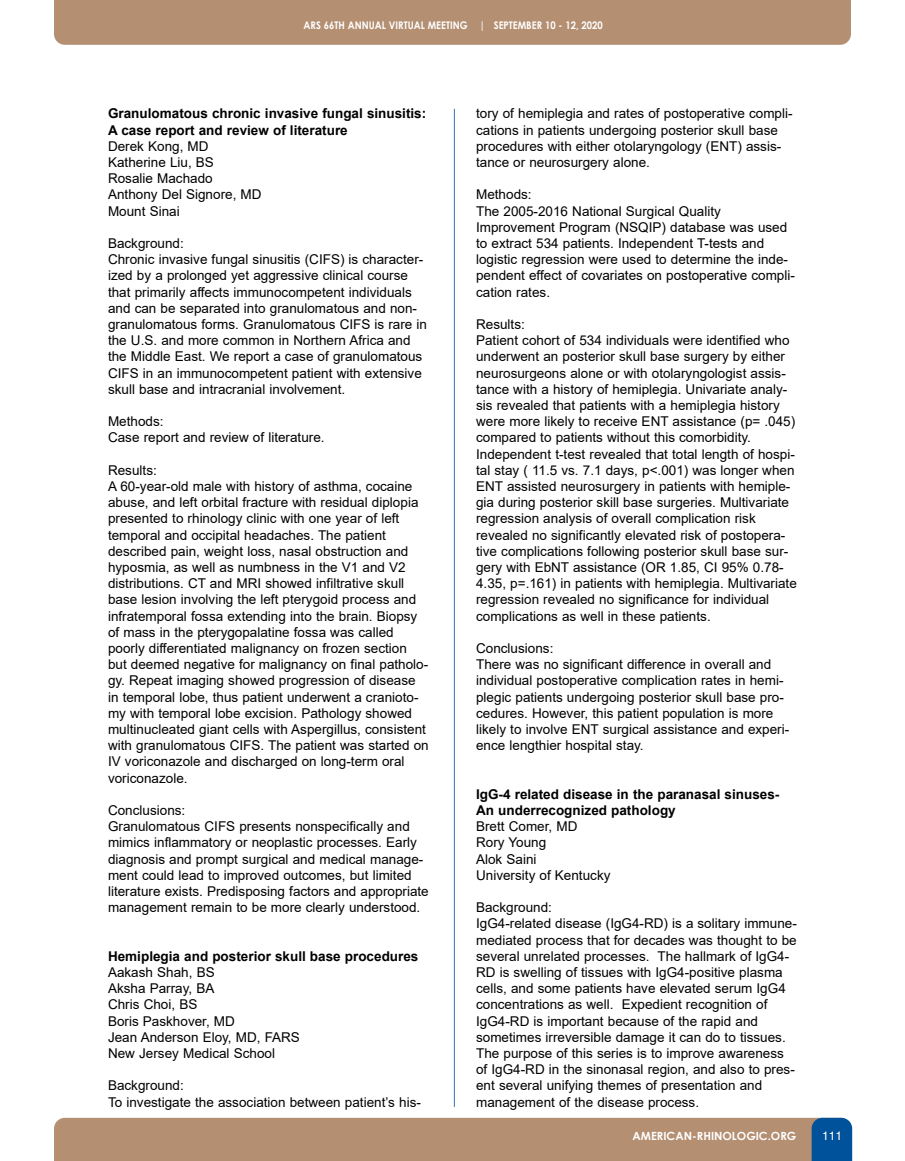
<style>
.page{position:relative;width:905px;height:1161px;background:#fff}
.page>*{position:absolute;margin:0;border:0;box-sizing:border-box;transform-origin:0 0}
.t1{font:13.5px/16.2px "Arial";color:#000}
.t2{font:700 13.5px/16.2px "Arial";color:#000}
.t3{font:12px "Helvetica";color:#fff}
.t4{font:700 11.25px "Century Gothic";color:#fff}
.t5{font:700 10.5px "Century Gothic";color:#fff;scale:.9 1}
</style>
<div class="page">
<div style="left:54px;top:1118px;width:798px;height:43px;background:#b48f72"></div>
<div style="left:54px;top:0;width:796px;height:45px;background:#b48f72"></div>
<hr style="left:454px;top:109px;width:1px;height:998px;background:#3375af">
<p class="t5" style="left:303px;top:17px;width:334px">ARS 66TH ANNUAL VIRTUAL MEETING | SEPTEMBER 10 - 12, 2020</p>
<p class="t2" style="left:108px;top:106px;width:320px">Granulomatous chronic invasive fungal sinusitis:<br>A case report and review of literature</p>
<p class="t1" style="left:108px;top:138px;width:155px">Derek Kong, MD<br>Katherine Liu, BS<br>Rosalie Machado<br>Anthony Del Signore, MD<br>Mount Sinai</p>
<p class="t1" style="left:108px;top:235px;width:320px">Background:<br>Chronic invasive fungal sinusitis (CIFS) is character&shy;ized by a prolonged yet aggressive clinical course that primarily affects immunocompetent individuals and can be separated into granulomatous and non&shy;granulomatous forms. Granulomatous CIFS is rare in the U.S. and more common in Northern Africa and the Middle East. We report a case of granulomatous CIFS in an immunocompetent patient with extensive skull base and intracranial involvement.</p>
<p class="t1" style="left:108px;top:413px;width:218px">Methods:<br>Case report and review of literature.</p>
<p class="t1" style="left:108px;top:462px;width:322px">Results:<br>A 60-year-old male with history of asthma, cocaine abuse, and left orbital fracture with residual diplopia presented to rhinology clinic with one year of left temporal and occipital headaches. The patient described pain, weight loss, nasal obstruction and hyposmia, as well as numbness in the V1 and V2 distributions. CT and MRI showed infiltrative skull base lesion involving the left pterygoid process and infratemporal fossa extending into the brain. Biopsy of mass in the pterygopalatine fossa was called poorly differentiated malignancy on frozen section but deemed negative for malignancy on final patholo&shy;gy. Repeat imaging showed progression of disease in temporal lobe, thus patient underwent a cranioto&shy;my with temporal lobe excision. Pathology showed multinucleated giant cells with Aspergillus, consistent with granulomatous CIFS. The patient was started on IV voriconazole and discharged on long-term oral voriconazole.</p>
<p class="t1" style="left:108px;top:802px;width:322px">Conclusions:<br>Granulomatous CIFS presents nonspecifically and mimics inflammatory or neoplastic processes. Early diagnosis and prompt surgical and medical manage&shy;ment could lead to improved outcomes, but limited literature exists. Predisposing factors and appropriate management remain to be more clearly understood.</p>
<p class="t2" style="left:108px;top:948px;width:312px">Hemiplegia and posterior skull base procedures</p>
<p class="t1" style="left:108px;top:964px;width:193px">Aakash Shah, BS<br>Aksha Parray, BA<br>Chris Choi, BS<br>Boris Paskhover, MD<br>Jean Anderson Eloy, MD, FARS<br>New Jersey Medical School</p>
<p class="t1" style="left:108px;top:1077px;width:314px">Background:<br>To investigate the association between patient’s his-</p>
<p class="t1" style="left:476px;top:105px;width:318px">tory of hemiplegia and rates of postoperative compli&shy;cations in patients undergoing posterior skull base procedures with either otolaryngology (ENT) assis&shy;tance or neurosurgery alone.</p>
<p class="t1" style="left:476px;top:186px;width:320px">Methods:<br>The 2005-2016 National Surgical Quality Improvement Program (NSQIP) database was used to extract 534 patients. Independent T-tests and logistic regression were used to determine the inde&shy;pendent effect of covariates on postoperative compli&shy;cation rates.</p>
<p class="t1" style="left:476px;top:316px;width:322px">Results:<br>Patient cohort of 534 individuals were identified who underwent an posterior skull base surgery by either neurosurgeons alone or with otolaryngologist assis&shy;tance with a history of hemiplegia. Univariate analy&shy;sis revealed that patients with a hemiplegia history were more likely to receive ENT assistance (p= .045) compared to patients without this comorbidity.<br>Independent t-test revealed that total length of hospi&shy;tal stay ( 11.5 vs. 7.1 days, p&lt;.001) was longer when ENT assisted neurosurgery in patients with hemiple&shy;gia during posterior skill base surgeries. Multivariate regression analysis of overall complication risk revealed no significantly elevated risk of postopera&shy;tive complications following posterior skull base sur&shy;gery with EbNT assistance (OR 1.85, CI 95% 0.78- 4.35, p=.161) in patients with hemiplegia. Multivariate regression revealed no significance for individual complications as well in these patients.</p>
<p class="t1" style="left:476px;top:640px;width:315px">Conclusions:<br>There was no significant difference in overall and individual postoperative complication rates in hemi&shy;plegic patients undergoing posterior skull base pro&shy;cedures. However, this patient population is more likely to involve ENT surgical assistance and experi&shy;ence lengthier hospital stay.</p>
<p class="t2" style="left:476px;top:786px;width:305px">IgG-4 related disease in the paranasal sinuses-<br>An underrecognized pathology</p>
<p class="t1" style="left:476px;top:818px;width:136px">Brett Comer, MD<br>Rory Young<br>Alok Saini<br>University of Kentucky</p>
<p class="t1" style="left:476px;top:899px;width:322px">Background:<br>IgG4-related disease (IgG4-RD) is a solitary immune&shy;mediated process that for decades was thought to be several unrelated processes. The hallmark of IgG4- RD is swelling of tissues with IgG4-positive plasma cells, and some patients have elevated serum IgG4 concentrations as well. Expedient recognition of IgG4-RD is important because of the rapid and sometimes irreversible damage it can do to tissues.<br>The purpose of this series is to improve awareness of IgG4-RD in the sinonasal region, and also to pres&shy;ent several unifying themes of presentation and management of the disease process.</p>
<p class="t4" style="left:632px;top:1127px;width:165px">AMERICAN-RHINOLOGIC.ORG</p>
<p class="t3" style="left:822px;top:1129px;width:22px">111</p>
</div>
